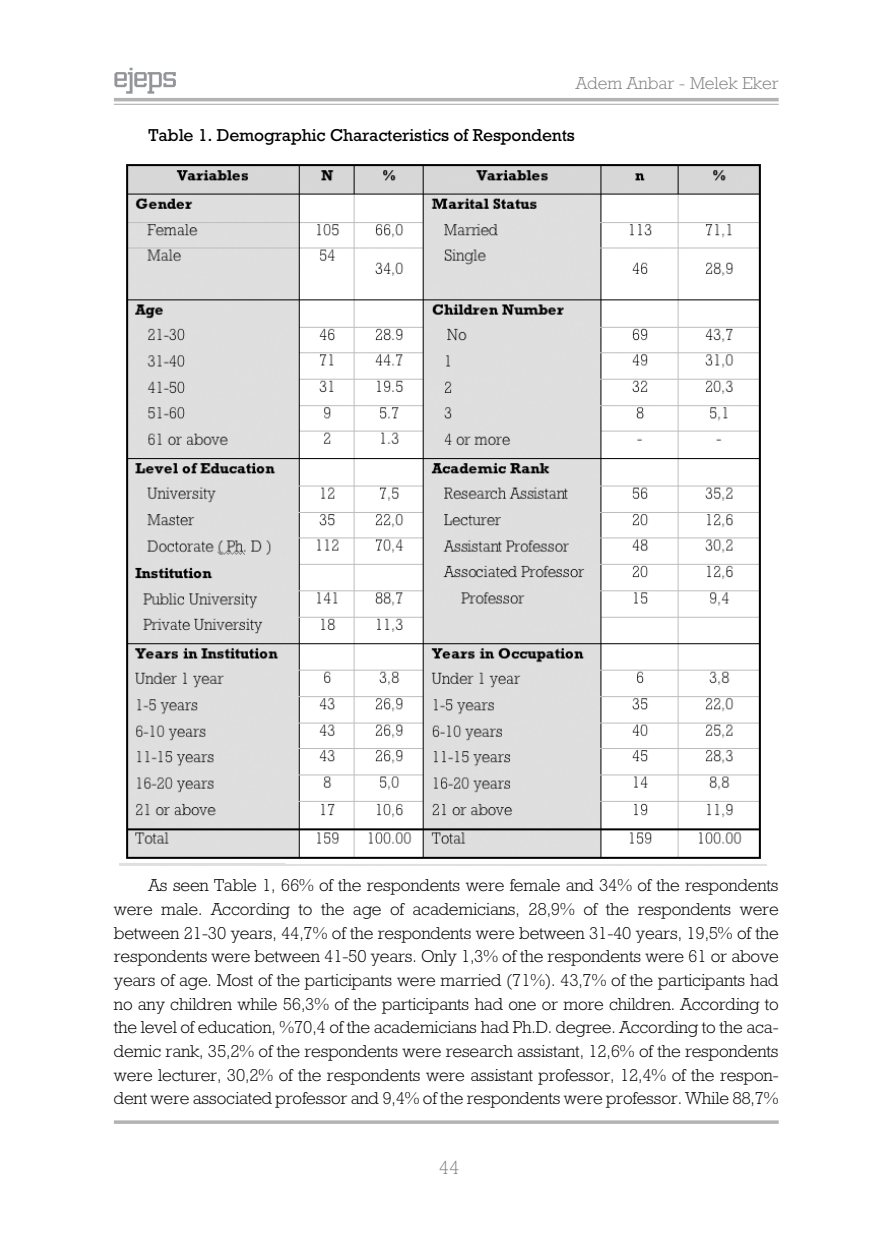
<style>
.page{position:relative;width:893px;height:1241px;background:#fff}
.page>*{position:absolute;margin:0;border:0;box-sizing:border-box;transform-origin:0 0}
.t1{font:300 19.25px "Rockwell";color:#808080}
.t2{font:300 17.5px/23.6px "Rockwell";letter-spacing:-.01em;color:#000;text-align:justify}
.t3{font:17.5px "Rockwell";letter-spacing:-.01em;color:#000}
.t4{font:300 17.5px "Rockwell";color:#808080}
</style>
<div class="page">
<img style="left:119px;top:164px;width:648px;height:701px">
<hr style="left:114px;top:98px;width:665px;height:3px;background:#b3b3b3">
<hr style="left:114px;top:104px;width:665px;height:1px;background:#b3b3b3">
<hr style="left:114px;top:1120px;width:665px;height:3px;background:#b3b3b3">
<svg style="left:114px;top:68px;width:62px;height:26px"></svg>
<p class="t4" style="left:576px;top:77px;width:204px">Adem Anbar - Melek Eker</p>
<p class="t3" style="left:149px;top:129px;width:428px">Table 1. Demographic Characteristics of Respondents</p>
<p class="t2" style="left:114px;top:875px;width:666px;text-indent:35px">As seen Table 1, 66% of the respondents were female and 34% of the respondents were male. According to the age of academicians, 28,9% of the respondents were between 21-30 years, 44,7% of the respondents were between 31-40 years, 19,5% of the respondents were between 41-50 years. Only 1,3% of the respondents were 61 or above years of age. Most of the participants were married (71%). 43,7% of the participants had no any children while 56,3% of the participants had one or more children. According to the level of education, %70,4 of the academicians had Ph.D. degree. According to the aca&shy;demic rank, 35,2% of the respondents were research assistant, 12,6% of the respondents were lecturer, 30,2% of the respondents were assistant professor, 12,4% of the respon&shy;dent were associated professor and 9,4% of the respondents were professor. While 88,7%</p>
<p class="t1" style="left:439px;top:1161px;width:22px">44</p>
</div>
